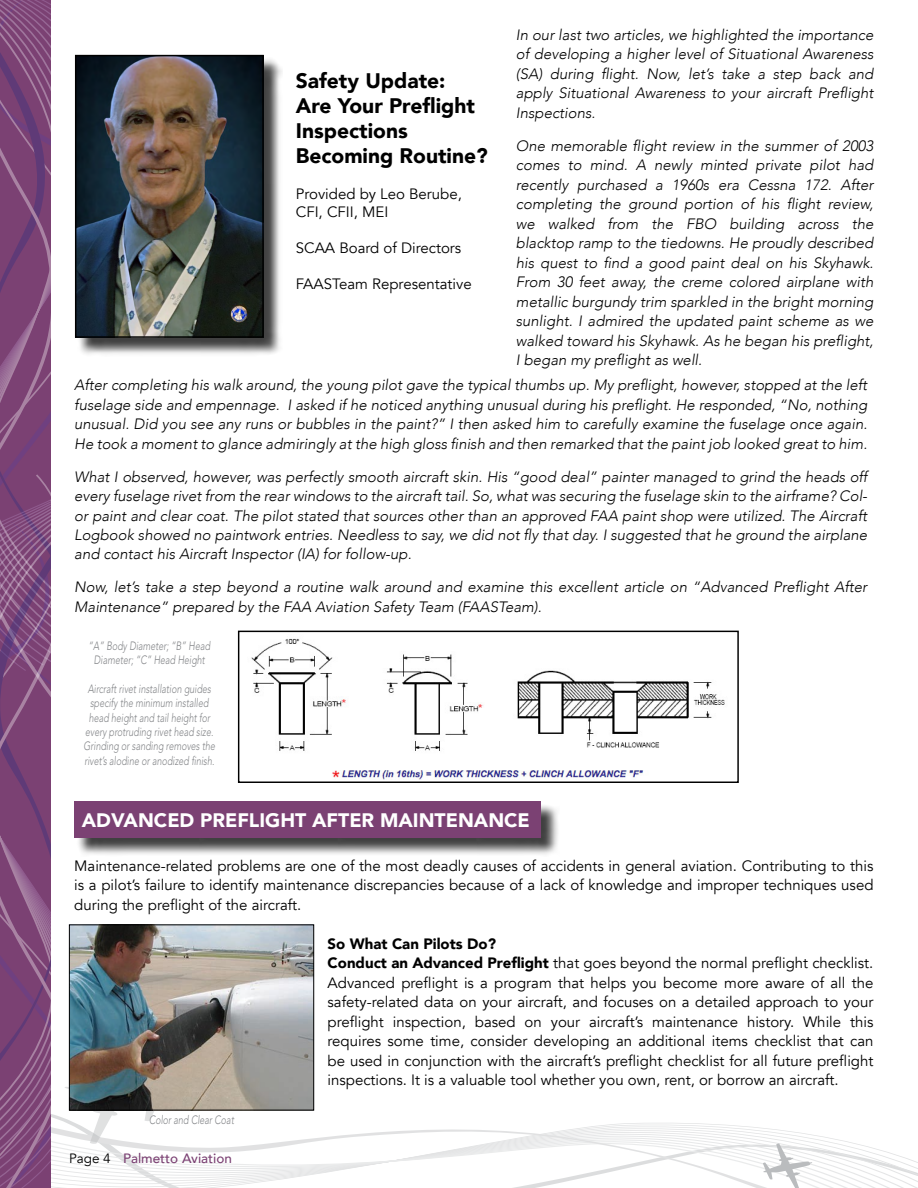
<style>
.page{position:relative;width:918px;height:1188px;background:#fff}
.page>*{position:absolute;margin:0;border:0;box-sizing:border-box;transform-origin:0 0}
.t1{font:900 21px/25.2px "Avenir";color:#000}
.t2{font:900 19.5px "Avenir";color:#fff}
.t3{font:italic 300 15px/19.5px "Avenir";color:#000;text-align:justify}
.t4{font:15px/19.5px "Avenir";color:#000}
.t5{font:500 13.5px "Avenir";color:#7b4173}
.t6{font:italic 300 12px/14.4px "Avenir LT Std";color:#828487;text-align:center;scale:.75 1}
.s1{font-weight:900}
.s2{font-weight:400;color:#000}
</style>
<div class="page">
<svg style="left:51px;top:1078px;width:867px;height:110px"></svg>
<svg style="left:0;top:0;width:51px;height:1188px;background:#7e497a"></svg>
<svg style="left:64px;top:1049px;width:100px;height:96px"></svg>
<svg style="left:763px;top:1143px;width:50px;height:45px"></svg>
<div style="left:77px;top:57px;width:205px;height:299px;background:#000;opacity:.75"></div>
<img style="left:78px;top:58px;width:183px;height:277px">
<div style="left:75px;top:55px;width:189px;height:283px;border:2px solid #000"></div>
<img style="left:71px;top:926px;width:241px;height:182px">
<div style="left:69px;top:924px;width:245px;height:186px;border:1px solid #000"></div>
<div style="left:76px;top:804px;width:484px;height:52px;background:#000;opacity:.75"></div>
<div style="left:74px;top:801px;width:467px;height:37px;background:#7b4173"></div>
<img style="left:251px;top:638px;width:474px;height:141px">
<div style="left:238px;top:631px;width:501px;height:152px;border:1px solid #000"></div>
<h1 class="t1" style="left:296px;top:67px;width:194px">Safety Update:<br>Are Your Preflight<br>Inspections<br>Becoming Routine?</h1>
<p class="t4" style="left:296px;top:185px;width:168px;line-height:18px">Provided by Leo Berube,<br>CFI, CFII, MEI</p>
<p class="t4" style="left:296px;top:239px;width:167px">SCAA Board of Directors</p>
<p class="t4" style="left:296px;top:275px;width:177px">FAASTeam Representative</p>
<p class="t3" style="left:516px;top:25px;width:359px">In our last two articles, we highlighted the importance of developing a higher level of Situational Awareness (SA) during flight. Now, let’s take a step back and apply Situational Awareness to your aircraft Preflight Inspections.</p>
<p class="t3" style="left:516px;top:136px;width:359px">One memorable flight review in the summer of 2003 comes to mind. A newly minted private pilot had recently purchased a 1960s era Cessna 172. After completing the ground portion of his flight review, we walked from the FBO building across the blacktop ramp to the tiedowns. He proudly described his quest to find a good paint deal on his Skyhawk.<br>From 30 feet away, the creme colored airplane with metallic burgundy trim sparkled in the bright morning sunlight. I admired the updated paint scheme as we walked toward his Skyhawk. As he began his preflight, I began my preflight as well.</p>
<p class="t3" style="left:74px;top:375px;width:795px">After completing his walk around, the young pilot gave the typical thumbs up. My preflight, however, stopped at the left fuselage side and empennage. I asked if he noticed anything unusual during his preflight. He responded, “No, nothing unusual. Did you see any runs or bubbles in the paint?” I then asked him to carefully examine the fuselage once again.<br>He took a moment to glance admiringly at the high gloss finish and then remarked that the paint job looked great to him.</p>
<p class="t3" style="left:74px;top:467px;width:795px">What I observed, however, was perfectly smooth aircraft skin. His “good deal” painter managed to grind the heads off every fuselage rivet from the rear windows to the aircraft tail. So, what was securing the fuselage skin to the airframe? Col&shy;or paint and clear coat. The pilot stated that sources other than an approved FAA paint shop were utilized. The Aircraft Logbook showed no paintwork entries. Needless to say, we did not fly that day. I suggested that he ground the airplane and contact his Aircraft Inspector (IA) for follow-up.</p>
<p class="t3" style="left:74px;top:578px;width:794px">Now, let’s take a step beyond a routine walk around and examine this excellent article on “Advanced Preflight After<br>Maintenance” prepared by the FAA Aviation Safety Team (FAASTeam).</p>
<p class="t6" style="left:89px;top:638px;width:164px">“A” Body Diameter; “B” Head<br>Diameter; “C” Head Height</p>
<p class="t6" style="left:84px;top:682px;width:177px">Aircraft rivet installation guides specify the minimum installed head height and tail height for every protruding rivet head size.<br>Grinding or sanding removes the rivet’s alodine or anodized finish.</p>
<h2 class="t2" style="left:82px;top:803px;width:450px">ADVANCED PREFLIGHT AFTER MAINTENANCE</h2>
<p class="t4" style="left:74px;top:856px;width:801px;text-align:justify">Maintenance-related problems are one of the most deadly causes of accidents in general aviation. Contributing to this is a pilot’s failure to identify maintenance discrepancies because of a lack of knowledge and improper techniques used during the preflight of the aircraft.</p>
<p class="t4" style="left:328px;top:934px;width:547px"><span class="s1">So What Can Pilots Do?<br>Conduct an Advanced Preflight</span> that goes beyond the normal preflight checklist.<br>Advanced preflight is a program that helps you become more aware of all the safety-related data on your aircraft, and focuses on a detailed approach to your preflight inspection, based on your aircraft’s maintenance history. While this requires some time, consider developing an additional items checklist that can be used in conjunction with the aircraft’s preflight checklist for all future preflight inspections. It is a valuable tool whether you own, rent, or borrow an aircraft.</p>
<p class="t6" style="left:149px;top:1113px;width:115px">Color and Clear Coat</p>
<p class="t5" style="left:69px;top:1146px;width:165px"><span class="s2">Page 4</span> Palmetto Aviation</p>
</div>
